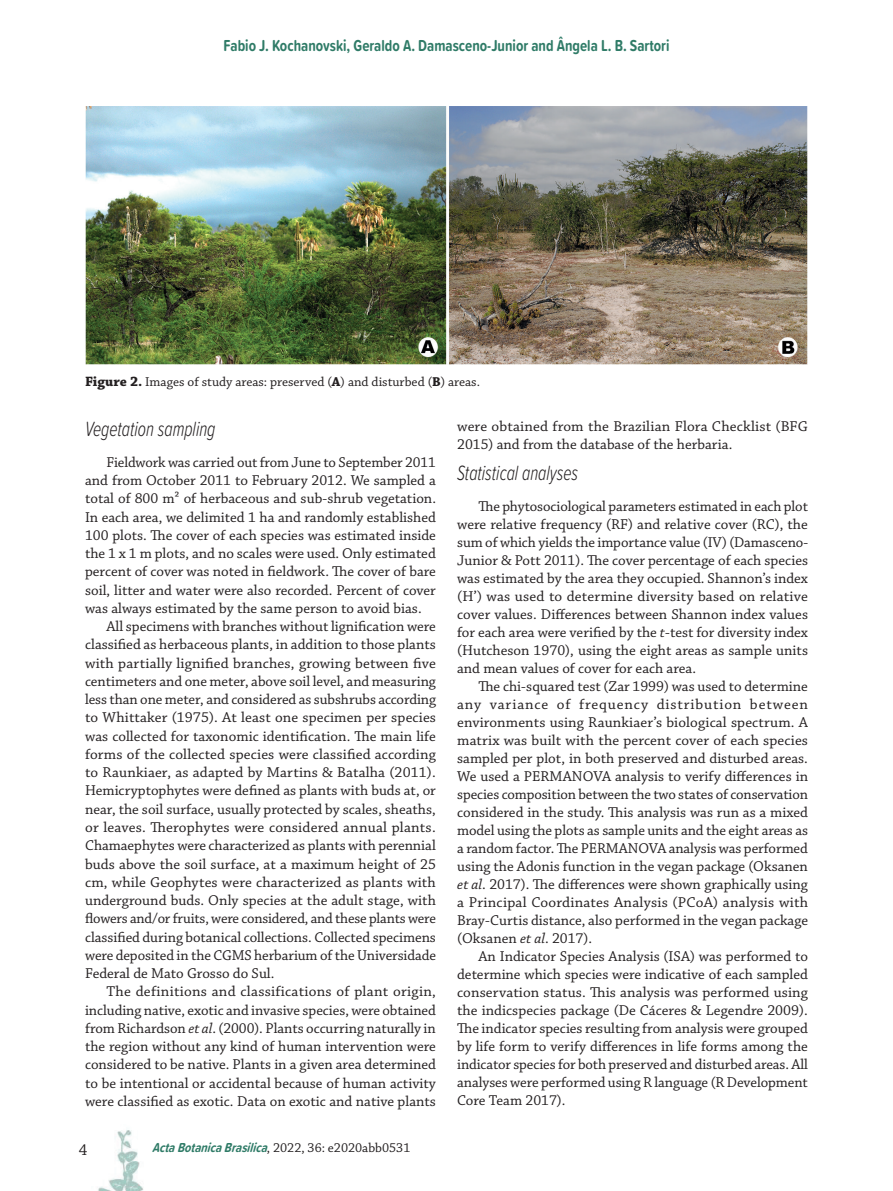
<style>
.page{position:relative;width:893px;height:1191px;background:#fff}
.page>*{position:absolute;margin:0;border:0;box-sizing:border-box;transform-origin:0 0}
.t1{font:italic 300 21.45px "Proxima Soft Cond";color:#231f20;scale:.82 1}
.t2{font:700 16.5px "Proxima Soft Cond";color:#2f7b67;scale:.91 1}
.t3{font:16.5px "Chaparral Pro";color:#231f20}
.t4{font:15px/18px "Chaparral Pro";color:#231f20;text-align:justify}
.t5{font:13.5px "Chaparral Pro";color:#231f20}
.t6{font:italic 700 13.5px "Proxima Soft Cond";color:#2f7b67;scale:.95 1}
.s1{font-weight:700;font-size:14.25px}
.s2{font-weight:700}
.s3{font-style:italic}
.s4{font-family:"Chaparral Pro";font-weight:400;font-style:normal;color:#231f20}
</style>
<div class="page">
<img style="left:98px;top:1130px;width:45px;height:61px">
<img style="left:85px;top:106px;width:723px;height:259px">
<p class="t2" style="left:223px;top:33px;width:492px">Fabio J. Kochanovski, Geraldo A. Damasceno-Junior and Ângela L. B. Sartori</p>
<p class="t5" style="left:85px;top:374px;width:397px"><span class="s1">Figure 2.</span> Images of study areas: preserved (<span class="s2">A</span>) and disturbed (<span class="s2">B</span>) areas.</p>
<h1 class="t1" style="left:85px;top:413px;width:161px">Vegetation sampling</h1>
<p class="t4" style="left:106px;top:453px;width:331px">Fieldwork was carried out from June to September 2011</p>
<p class="t4" style="left:85px;top:472px;width:352px">and from October 2011 to February 2012. We sampled a</p>
<p class="t4" style="left:85px;top:490px;width:352px">total of 800 m² of herbaceous and sub-shrub vegetation.</p>
<p class="t4" style="left:85px;top:508px;width:352px">In each area, we delimited 1 ha and randomly established</p>
<p class="t4" style="left:85px;top:526px;width:352px">100 plots. The cover of each species was estimated inside</p>
<p class="t4" style="left:85px;top:545px;width:352px">the 1 x 1 m plots, and no scales were used. Only estimated</p>
<p class="t4" style="left:85px;top:563px;width:352px">percent of cover was noted in fieldwork. The cover of bare</p>
<p class="t4" style="left:85px;top:581px;width:352px">soil, litter and water were also recorded. Percent of cover</p>
<p class="t4" style="left:85px;top:599px;width:338px">was always estimated by the same person to avoid bias.</p>
<p class="t4" style="left:106px;top:618px;width:331px">All specimens with branches without lignification were</p>
<p class="t4" style="left:85px;top:636px;width:352px">classified as herbaceous plants, in addition to those plants</p>
<p class="t4" style="left:85px;top:654px;width:352px">with partially lignified branches, growing between five</p>
<p class="t4" style="left:85px;top:673px;width:352px">centimeters and one meter, above soil level, and measuring</p>
<p class="t4" style="left:85px;top:691px;width:352px">less than one meter, and considered as subshrubs according</p>
<p class="t4" style="left:85px;top:709px;width:352px">to Whittaker (1975). At least one specimen per species</p>
<p class="t4" style="left:85px;top:727px;width:352px">was collected for taxonomic identification. The main life</p>
<p class="t4" style="left:85px;top:746px;width:352px">forms of the collected species were classified according</p>
<p class="t4" style="left:85px;top:764px;width:352px">to Raunkiaer, as adapted by Martins &amp; Batalha (2011).</p>
<p class="t4" style="left:85px;top:782px;width:352px">Hemicryptophytes were defined as plants with buds at, or</p>
<p class="t4" style="left:85px;top:800px;width:352px">near, the soil surface, usually protected by scales, sheaths,</p>
<p class="t4" style="left:85px;top:819px;width:352px">or leaves. Therophytes were considered annual plants.</p>
<p class="t4" style="left:85px;top:837px;width:352px">Chamaephytes were characterized as plants with perennial</p>
<p class="t4" style="left:85px;top:855px;width:352px">buds above the soil surface, at a maximum height of 25</p>
<p class="t4" style="left:85px;top:873px;width:352px">cm, while Geophytes were characterized as plants with</p>
<p class="t4" style="left:85px;top:892px;width:352px">underground buds. Only species at the adult stage, with</p>
<p class="t4" style="left:85px;top:910px;width:352px">flowers and/or fruits, were considered, and these plants were</p>
<p class="t4" style="left:85px;top:928px;width:352px">classified during botanical collections. Collected specimens</p>
<p class="t4" style="left:85px;top:946px;width:352px">were deposited in the CGMS herbarium of the Universidade</p>
<p class="t4" style="left:85px;top:965px;width:191px">Federal de Mato Grosso do Sul.</p>
<p class="t4" style="left:106px;top:983px;width:331px">The definitions and classifications of plant origin,</p>
<p class="t4" style="left:85px;top:1001px;width:352px">including native, exotic and invasive species, were obtained</p>
<p class="t4" style="left:85px;top:1019px;width:352px">from Richardson <span class="s3">et al</span>. (2000). Plants occurring naturally in</p>
<p class="t4" style="left:85px;top:1038px;width:352px">the region without any kind of human intervention were</p>
<p class="t4" style="left:85px;top:1056px;width:352px">considered to be native. Plants in a given area determined</p>
<p class="t4" style="left:85px;top:1074px;width:352px">to be intentional or accidental because of human activity</p>
<p class="t4" style="left:85px;top:1092px;width:352px">were classified as exotic. Data on exotic and native plants</p>
<p class="t3" style="left:79px;top:1141px;width:10px">4</p>
<p class="t6" style="left:152px;top:1137px;width:274px">ActaBotanicaBrasilica<span class="s4">, 2 0 2 2 , 3 6 : e 2 0 2 0 a b b 0 5 3 1</span></p>
<p class="t4" style="left:457px;top:418px;width:352px">were obtained from the Brazilian Flora Checklist (BFG<br>2015) and from the database of the herbaria.</p>
<h1 class="t1" style="left:457px;top:457px;width:149px">Statistical analyses</h1>
<p class="t4" style="left:457px;top:498px;width:352px;text-indent:21px">The phytosociological parameters estimated in each plot were relative frequency (RF) and relative cover (RC), the sum of which yields the importance value (IV) (Damasceno-Junior &amp; Pott 2011). The cover percentage of each species was estimated by the area they occupied. Shannon’s index (H’) was used to determine diversity based on relative cover values. Differences between Shannon index values for each area were verified by the <span class="s3">t</span>-test for diversity index (Hutcheson 1970), using the eight areas as sample units and mean values of cover for each area.</p>
<p class="t4" style="left:457px;top:678px;width:352px;text-indent:21px">The chi-squared test (Zar 1999) was used to determine any variance of frequency distribution between environments using Raunkiaer’s biological spectrum. A matrix was built with the percent cover of each species sampled per plot, in both preserved and disturbed areas.<br>We used a PERMANOVA analysis to verify differences in species composition between the two states of conservation considered in the study. This analysis was run as a mixed model using the plots as sample units and the eight areas as a random factor. The PERMANOVA analysis was performed using the Adonis function in the vegan package (Oksanen <span class="s3">et al</span>. 2017). The differences were shown graphically using a Principal Coordinates Analysis (PCoA) analysis with Bray-Curtis distance, also performed in the vegan package (Oksanen <span class="s3">et al</span>. 2017).</p>
<p class="t4" style="left:457px;top:948px;width:352px;text-indent:21px">An Indicator Species Analysis (ISA) was performed to determine which species were indicative of each sampled conservation status. This analysis was performed using the indicspecies package (De Cáceres &amp; Legendre 2009).<br>The indicator species resulting from analysis were grouped by life form to verify differences in life forms among the indicator species for both preserved and disturbed areas. All analyses were performed using R language (R Development Core Team 2017).</p>
</div>
